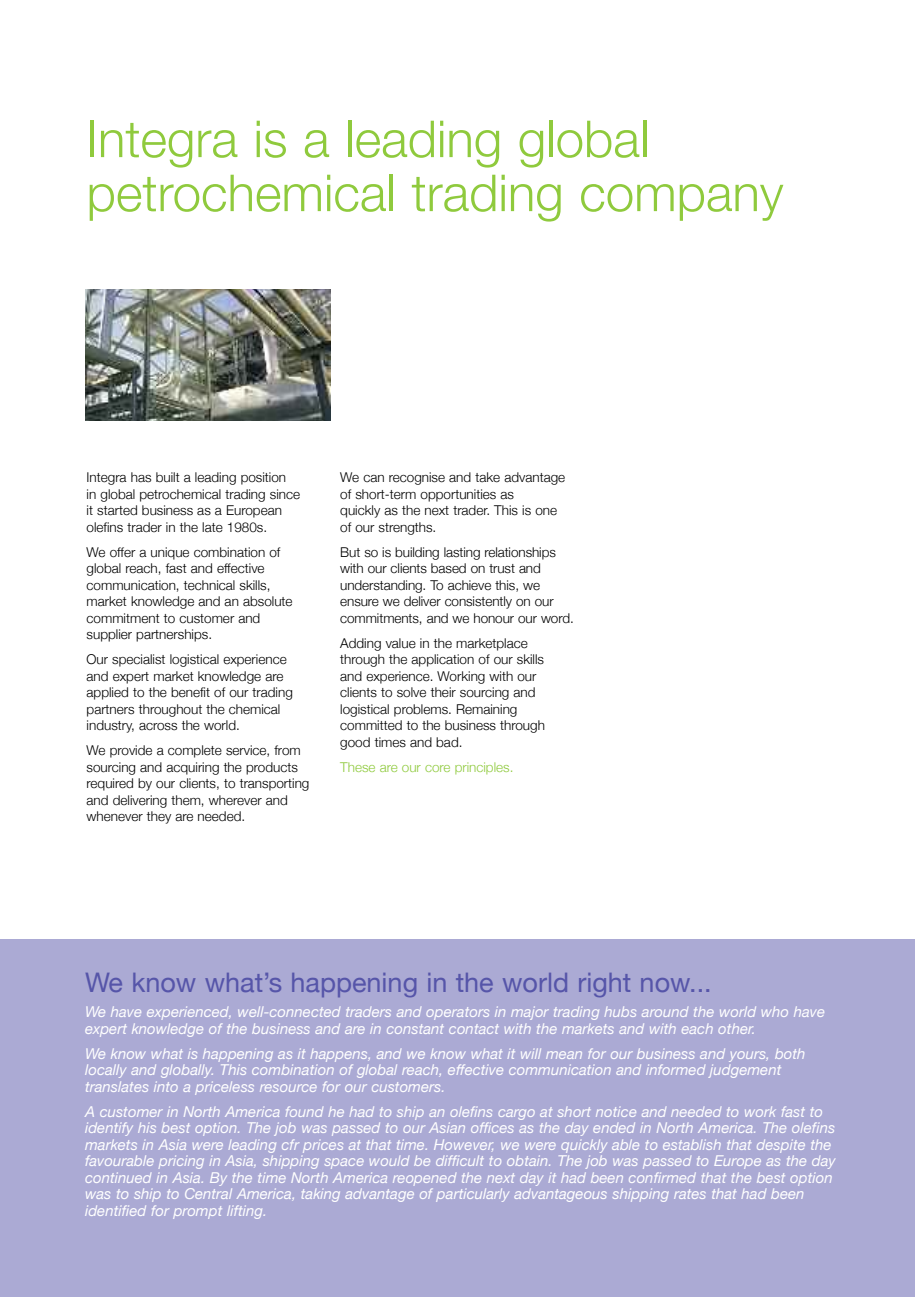
<style>
.page{position:relative;width:915px;height:1297px;background:#fff}
.page>*{position:absolute;margin:0;border:0;box-sizing:border-box;transform-origin:0 0}
.t1{font:300 51px/54px "Helvetica Neue";color:#8fca3d}
.t2{font:27px "Helvetica Neue";color:#5655a9}
.t3{font:italic 15px/16.5px "Helvetica Neue";color:#fff}
.t4{font:300 13.5px/16.5px "Helvetica Neue";color:#000}
.t5{font:300 13.5px "Helvetica Neue";color:#8fca3d}
</style>
<div class="page">
<div style="left:0;top:940px;width:914px;height:357px;background:#abaad4"></div>
<img style="left:85px;top:289px;width:245px;height:132px">
<p class="t1" style="left:87px;top:111px;width:698px">Integra is a leading global petrochemical trading company</p>
<p class="t4" style="left:87px;top:469px;width:215px">Integra has built a leading position<br>in global petrochemical trading since it started business as a European olefins trader in the late 1980s.</p>
<p class="t4" style="left:87px;top:543px;width:207px">We offer a unique combination of global reach, fast and effective communication, technical skills, market knowledge and an absolute commitment to customer and supplier partnerships.</p>
<p class="t4" style="left:87px;top:651px;width:208px">Our specialist logistical experience and expert market knowledge are applied to the benefit of our trading partners throughout the chemical industry, across the world.</p>
<p class="t4" style="left:87px;top:742px;width:224px">We provide a complete service, from sourcing and acquiring the products required by our clients, to transporting and delivering them, wherever and whenever they are needed.</p>
<p class="t4" style="left:340px;top:469px;width:226px">We can recognise and take advantage of short-term opportunities as<br>quickly as the next trader. This is one of our strengths.</p>
<p class="t4" style="left:340px;top:543px;width:235px">But so is building lasting relationships with our clients based on trust and understanding. To achieve this, we ensure we deliver consistently on our commitments, and we honour our word.</p>
<p class="t4" style="left:340px;top:634px;width:206px">Adding value in the marketplace through the application of our skills and experience. Working with our clients to solve their sourcing and logistical problems. Remaining committed to the business through good times and bad.</p>
<p class="t5" style="left:340px;top:759px;width:175px">These are our core principles.</p>
<p class="t2" style="left:85px;top:967px;width:628px">We know what’s happening in the world right now...</p>
<p class="t3" style="left:85px;top:1003px;width:741px">We have experienced, well-connected traders and operators in major trading hubs around the world who have expert knowledge of the business and are in constant contact with the markets and with each other.</p>
<p class="t3" style="left:85px;top:1045px;width:721px">We know what is happening as it happens, and we know what it will mean for our business and yours, both locally and globally. This combination of global reach, effective communication and informed judgement translates into a priceless resource for our customers.</p>
<p class="t3" style="left:85px;top:1103px;width:752px">A customer in North America found he had to ship an olefins cargo at short notice and needed to work fast to identify his best option. The job was passed to our Asian offices as the day ended in North America. The olefins markets in Asia were leading cfr prices at that time. However, we were quickly able to establish that despite the favourable pricing in Asia, shipping space would be difficult to obtain. The job was passed to Europe as the day continued in Asia. By the time North America reopened the next day it had been confirmed that the best option was to ship to Central America, taking advantage of particularly advantageous shipping rates that had been identified for prompt lifting.</p>
</div>
